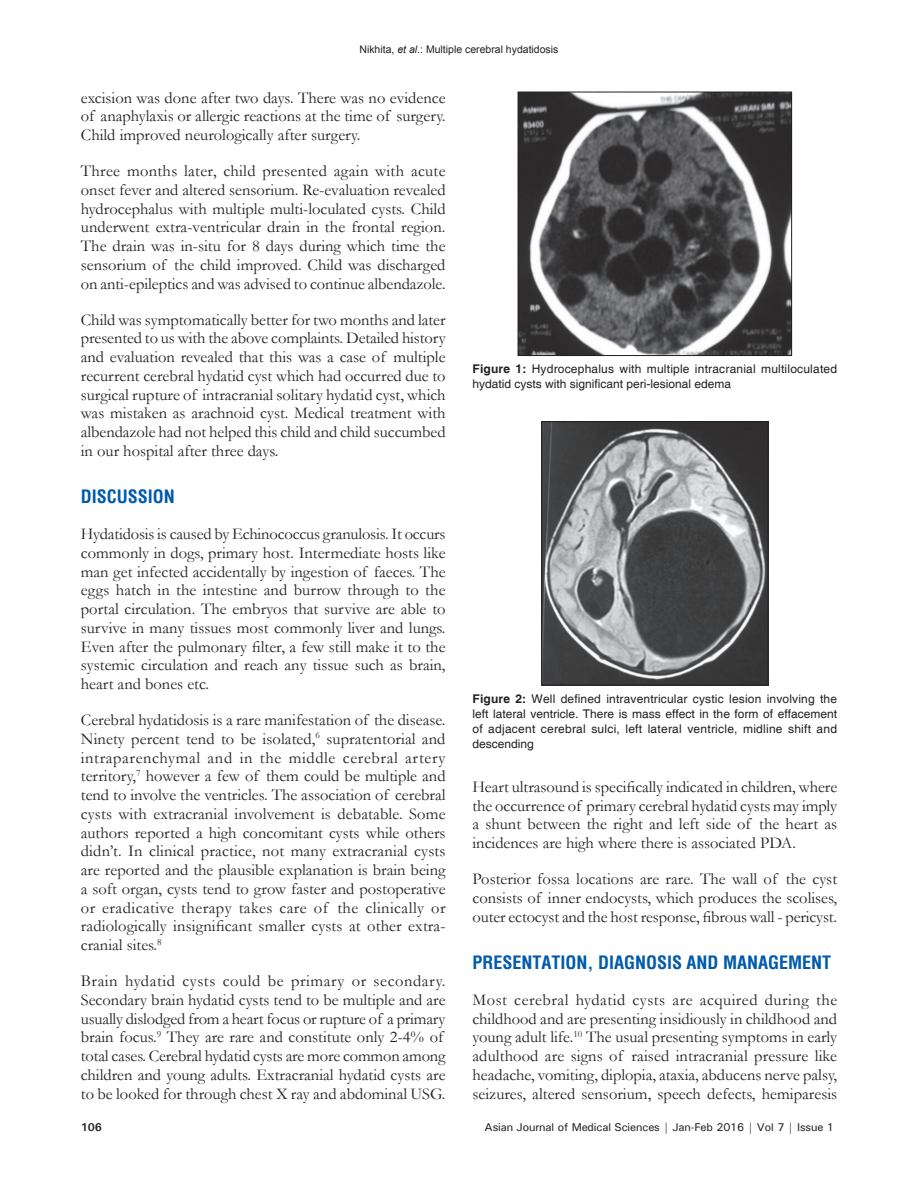
<style>
.page{position:relative;width:918px;height:1188px;background:#fff}
.page>*{position:absolute;margin:0;border:0;box-sizing:border-box;transform-origin:0 0}
.t1{font:700 condensed 18px "Helvetica";color:#015aaa}
.t2{font:16.5px/18.8px "Garamond";color:#231f20;text-align:justify}
.t3{font:12px/15px "Helvetica";letter-spacing:.015em;color:#231f20;text-align:justify}
.t4{font:500 11.25px "Univers";letter-spacing:-.01em;color:#231f20}
.t5{font:700 11.25px "Univers";color:#231f20}
.t6{font:10.5px "Arial";color:#231f20}
.s1{font-style:italic}
.s2{font-weight:700}
</style>
<div class="page">
<img style="left:543px;top:423px;width:223px;height:260px">
<div style="left:541px;top:421px;width:227px;height:264px;border:1px solid #231f20"></div>
<img style="left:520px;top:94px;width:270px;height:260px">
<div style="left:518px;top:92px;width:274px;height:264px;border:1px solid #231f20"></div>
<p class="t6" style="left:359px;top:44px;width:200px">Nikhita, <span class="s1">et al</span>.: Multiple cerebral hydatidosis</p>
<p class="t2" style="left:81px;top:88px;width:366px">excision was done after two days. There was no evidence of anaphylaxis or allergic reactions at the time of surgery.<br>Child improved neurologically after surgery.</p>
<p class="t2" style="left:81px;top:162px;width:366px">Three months later, child presented again with acute onset fever and altered sensorium. Re-evaluation revealed hydrocephalus with multiple multi-loculated cysts. Child underwent extra-ventricular drain in the frontal region.<br>The drain was in-situ for 8 days during which time the sensorium of the child improved. Child was discharged on anti-epileptics and was advised to continue albendazole.</p>
<p class="t2" style="left:81px;top:310px;width:366px">Child was symptomatically better for two months and later presented to us with the above complaints. Detailed history and evaluation revealed that this was a case of multiple recurrent cerebral hydatid cyst which had occurred due to surgical rupture of intracranial solitary hydatid cyst, which was mistaken as arachnoid cyst. Medical treatment with albendazole had not helped this child and child succumbed in our hospital after three days.</p>
<p class="t1" style="left:81px;top:485px;width:96px">DISCUSSION</p>
<p class="t2" style="left:81px;top:525px;width:366px">Hydatidosis is caused by Echinococcus granulosis. It occurs commonly in dogs, primary host. Intermediate hosts like man get infected accidentally by ingestion of faeces. The eggs hatch in the intestine and burrow through to the portal circulation. The embryos that survive are able to survive in many tissues most commonly liver and lungs.<br>Even after the pulmonary filter, a few still make it to the systemic circulation and reach any tissue such as brain, heart and bones etc.</p>
<p class="t2" style="left:81px;top:711px;width:366px">Cerebral hydatidosis is a rare manifestation of the disease.<br>Ninety percent tend to be isolated,<sup>6</sup> supratentorial and intraparenchymal and in the middle cerebral artery territory,<sup>7</sup> however a few of them could be multiple and tend to involve the ventricles. The association of cerebral cysts with extracranial involvement is debatable. Some authors reported a high concomitant cysts while others didn’t. In clinical practice, not many extracranial cysts are reported and the plausible explanation is brain being a soft organ, cysts tend to grow faster and postoperative or eradicative therapy takes care of the clinically or radiologically insignificant smaller cysts at other extra&shy;cranial sites.<sup>8</sup></p>
<p class="t2" style="left:81px;top:972px;width:366px;text-align:left">Brain hydatid cysts could be primary or secondary.<br>Secondary brain hydatid cysts tend to be multiple and are usually dislodged from a heart focus or rupture of a primary brain focus.<sup>9</sup> They are rare and constitute only 2-4% of total cases. Cerebral hydatid cysts are more common among children and young adults. Extracranial hydatid cysts are to be looked for through chest X ray and abdominal USG.</p>
<p class="t3" style="left:472px;top:362px;width:366px"><span class="s2">Figure 1:</span> Hydrocephalus with multiple intracranial multiloculated hydatid cysts with significant peri-lesional edema</p>
<p class="t3" style="left:472px;top:691px;width:366px"><span class="s2">Figure 2:</span> Well defined intraventricular cystic lesion involving the left lateral ventricle. There is mass effect in the form of effacement of adjacent cerebral sulci, left lateral ventricle, midline shift and descending</p>
<p class="t2" style="left:472px;top:778px;width:366px">Heart ultrasound is specifically indicated in children, where the occurrence of primary cerebral hydatid cysts may imply a shunt between the right and left side of the heart as incidences are high where there is associated PDA.</p>
<p class="t2" style="left:472px;top:870px;width:366px">Posterior fossa locations are rare. The wall of the cyst consists of inner endocysts, which produces the scolises, outer ectocyst and the host response, fibrous wall - pericyst.</p>
<p class="t1" style="left:472px;top:951px;width:360px">PRESENTATION, DIAGNOSIS AND MANAGEMENT</p>
<p class="t2" style="left:472px;top:991px;width:366px">Most cerebral hydatid cysts are acquired during the childhood and are presenting insidiously in childhood and young adult life.<sup>10</sup> The usual presenting symptoms in early adulthood are signs of raised intracranial pressure like headache, vomiting, diplopia, ataxia, abducens nerve palsy, seizures, altered sensorium, speech defects, hemiparesis</p>
<p class="t5" style="left:81px;top:1120px;width:23px">106</p>
<p class="t4" style="left:485px;top:1120px;width:351px">Asian Journal of Medical Sciences | Jan-Feb 2016 | Vol 7 | Issue 1</p>
</div>
